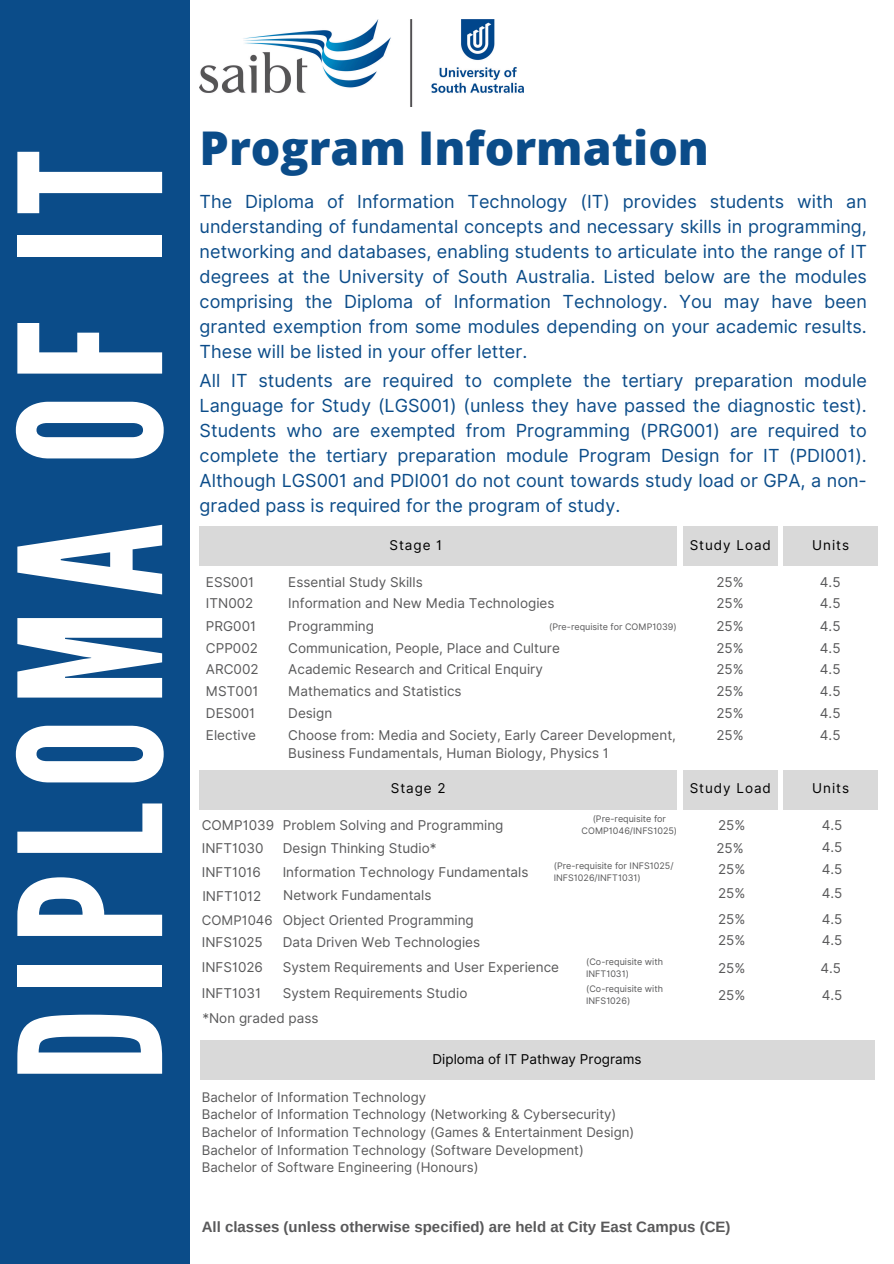
<style>
.page{position:relative;width:894px;height:1264px;background:#fff}
.page>*{position:absolute;margin:0;border:0;box-sizing:border-box;transform-origin:0 0}
.t1{font:196.8px "League Gothic";letter-spacing:.07em;color:#fff}
.t2{font:800 46.5px "Open Sans";color:#0b4c89}
.t3{font:18px/25px "Inter";color:#0b4c89;text-align:justify}
.t4{font:700 15px "Arimo";color:#59595a}
.t5{font:13.5px/18px "Inter";color:#59595a}
.t6{font:13.5px "Inter";letter-spacing:.07em;color:#000}
.t7{font:13.5px "Inter";color:#000}
.t8{font:13.2px "Inter";color:#59595a}
.t9{font:9px/12px "Inter";color:#59595a}
</style>
<div class="page">
<div style="left:0;top:0;width:189px;height:1263px;background:#0b4c89"></div>
<img style="left:199px;top:19px;width:324px;height:88px">
<div style="left:199px;top:526px;width:478px;height:39px;background:#d9d9d9"></div>
<div style="left:683px;top:526px;width:94px;height:39px;background:#d9d9d9"></div>
<div style="left:783px;top:526px;width:94px;height:39px;background:#d9d9d9"></div>
<div style="left:199px;top:770px;width:478px;height:39px;background:#d9d9d9"></div>
<div style="left:683px;top:770px;width:94px;height:39px;background:#d9d9d9"></div>
<div style="left:783px;top:770px;width:94px;height:39px;background:#d9d9d9"></div>
<div style="left:199px;top:1040px;width:675px;height:39px;background:#d9d9d9"></div>
<p class="t1" style="left:-22px;top:1081px;width:931px;rotate:-90deg">DIPLOMA OF IT</p>
<p class="t2" style="left:199px;top:116px;width:511px">Program Information</p>
<h2 class="t3" style="left:199px;top:189px;width:668px">The Diploma of Information Technology (IT) provides students with an understanding of fundamental concepts and necessary skills in programming, networking and databases, enabling students to articulate into the range of IT degrees at the University of South Australia. Listed below are the modules comprising the Diploma of Information Technology. You may have been granted exemption from some modules depending on your academic results.<br>These will be listed in your offer letter.</h2>
<h3 class="t3" style="left:199px;top:368px;width:668px">All IT students are required to complete the tertiary preparation module Language for Study (LGS001) (unless they have passed the diagnostic test).<br>Students who are exempted from Programming (PRG001) are required to complete the tertiary preparation module Program Design for IT (PDI001).<br>Although LGS001 and PDI001 do not count towards study load or GPA, a non&shy;graded pass is required for the program of study.</h3>
<h6 class="t6" style="left:389px;top:536px;width:54px">Stage 1</h6>
<h4 class="t6" style="left:689px;top:536px;width:83px">Study Load</h4>
<h6 class="t6" style="left:812px;top:536px;width:38px">Units</h6>
<h6 class="t5" style="left:206px;top:572px;width:50px">ESS001</h6>
<h6 class="t5" style="left:288px;top:572px;width:136px">Essential Study Skills</h6>
<h4 class="t5" style="left:716px;top:572px;width:29px">25%</h4>
<h6 class="t5" style="left:819px;top:572px;width:22px">4.5</h6>
<h6 class="t5" style="left:206px;top:594px;width:49px">ITN002</h6>
<h6 class="t5" style="left:288px;top:594px;width:268px">Information and New Media Technologies</h6>
<p class="t5" style="left:716px;top:594px;width:29px">25%</p>
<h4 class="t5" style="left:819px;top:594px;width:22px">4.5</h4>
<h6 class="t5" style="left:206px;top:617px;width:52px">PRG001</h6>
<h6 class="t5" style="left:288px;top:617px;width:87px">Programming</h6>
<h6 class="t5" style="left:716px;top:617px;width:29px">25%</h6>
<h4 class="t5" style="left:819px;top:617px;width:22px">4.5</h4>
<h6 class="t5" style="left:206px;top:638px;width:54px">CPP002</h6>
<h6 class="t5" style="left:288px;top:638px;width:273px">Communication, People, Place and Culture</h6>
<h6 class="t5" style="left:716px;top:638px;width:29px">25%</h6>
<h6 class="t5" style="left:819px;top:638px;width:22px">4.5</h6>
<p class="t9" style="left:549px;top:620px;width:129px">(Pre-requisite for COMP1039)</p>
<h6 class="t5" style="left:206px;top:660px;width:54px">ARC002</h6>
<h6 class="t5" style="left:288px;top:660px;width:256px">Academic Research and Critical Enquiry</h6>
<h6 class="t5" style="left:716px;top:660px;width:29px">25%</h6>
<h4 class="t5" style="left:819px;top:660px;width:22px">4.5</h4>
<h6 class="t5" style="left:206px;top:681px;width:54px">MST001</h6>
<h6 class="t5" style="left:288px;top:681px;width:175px">Mathematics and Statistics</h6>
<h6 class="t5" style="left:716px;top:681px;width:29px">25%</h6>
<h4 class="t5" style="left:819px;top:681px;width:22px">4.5</h4>
<h6 class="t5" style="left:206px;top:704px;width:51px">DES001</h6>
<h6 class="t5" style="left:288px;top:704px;width:45px">Design</h6>
<h6 class="t5" style="left:716px;top:704px;width:29px">25%</h6>
<p class="t5" style="left:819px;top:704px;width:22px">4.5</p>
<p class="t5" style="left:206px;top:725px;width:52px">Elective</p>
<p class="t5" style="left:288px;top:725px;width:389px">Choose from: Media and Society, Early Career Development,<br>Business Fundamentals, Human Biology, Physics 1</p>
<p class="t5" style="left:716px;top:725px;width:29px">25%</p>
<h4 class="t5" style="left:819px;top:725px;width:22px">4.5</h4>
<h6 class="t6" style="left:390px;top:780px;width:56px">Stage 2</h6>
<h6 class="t6" style="left:689px;top:780px;width:83px">Study Load</h6>
<h6 class="t6" style="left:812px;top:780px;width:38px">Units</h6>
<h6 class="t5" style="left:718px;top:816px;width:29px">25%</h6>
<h4 class="t5" style="left:821px;top:816px;width:22px">4.5</h4>
<h6 class="t5" style="left:716px;top:839px;width:29px">25%</h6>
<h6 class="t5" style="left:821px;top:838px;width:22px">4.5</h6>
<p class="t9" style="left:581px;top:813px;width:97px;text-align:center">(Pre-requisite for<br>COMP1046/INFS1025)</p>
<h6 class="t5" style="left:283px;top:816px;width:222px">Problem Solving and Programming</h6>
<p class="t5" style="left:283px;top:839px;width:155px">Design Thinking Studio*</p>
<h6 class="t5" style="left:202px;top:816px;width:74px">COMP1039</h6>
<p class="t5" style="left:202px;top:839px;width:63px">INFT1030</p>
<h6 class="t5" style="left:202px;top:863px;width:61px">INFT1016</h6>
<h4 class="t5" style="left:202px;top:886px;width:60px">INFT1012</h4>
<h6 class="t8" style="left:202px;top:911px;width:72px">COMP1046</h6>
<h6 class="t5" style="left:202px;top:933px;width:63px">INFS1025</h6>
<h6 class="t5" style="left:283px;top:863px;width:247px">Information Technology Fundamentals</h6>
<h6 class="t5" style="left:283px;top:885px;width:150px">Network Fundamentals</h6>
<h4 class="t5" style="left:283px;top:910px;width:192px">Object Oriented Programming</h4>
<h6 class="t5" style="left:283px;top:933px;width:199px">Data Driven Web Technologies</h6>
<p class="t9" style="left:553px;top:859px;width:121px">(Pre-requisite for INFS1025/<br>INFS1026/INFT1031)</p>
<h6 class="t5" style="left:718px;top:860px;width:29px">25%</h6>
<h6 class="t5" style="left:821px;top:860px;width:22px">4.5</h6>
<h6 class="t5" style="left:718px;top:884px;width:29px">25%</h6>
<h6 class="t5" style="left:821px;top:884px;width:22px">4.5</h6>
<p class="t5" style="left:718px;top:909px;width:29px">25%</p>
<h6 class="t5" style="left:821px;top:909px;width:22px">4.5</h6>
<h6 class="t5" style="left:718px;top:931px;width:29px">25%</h6>
<h4 class="t5" style="left:821px;top:931px;width:22px">4.5</h4>
<p class="t9" style="left:586px;top:955px;width:78px">(Co-requisite with<br>INFT1031)</p>
<p class="t9" style="left:586px;top:982px;width:78px">(Co-requisite with<br>INFS1026)</p>
<p class="t5" style="left:202px;top:958px;width:63px">INFS1026</p>
<h4 class="t5" style="left:283px;top:958px;width:278px">System Requirements and User Experience</h4>
<h6 class="t5" style="left:202px;top:984px;width:61px">INFT1031</h6>
<h6 class="t5" style="left:283px;top:984px;width:186px">System Requirements Studio</h6>
<h6 class="t5" style="left:718px;top:986px;width:29px">25%</h6>
<p class="t5" style="left:821px;top:986px;width:22px">4.5</p>
<h4 class="t5" style="left:718px;top:959px;width:29px">25%</h4>
<h6 class="t5" style="left:820px;top:959px;width:22px">4.5</h6>
<p class="t5" style="left:202px;top:1009px;width:118px">*Non graded pass</p>
<h5 class="t7" style="left:432px;top:1051px;width:210px">Diploma of IT Pathway Programs</h5>
<h3 class="t8" style="left:202px;top:1088px;width:226px">Bachelor of Information Technology</h3>
<p class="t8" style="left:202px;top:1106px;width:416px">Bachelor of Information Technology (Networking &amp; Cybersecurity)</p>
<h4 class="t8" style="left:202px;top:1124px;width:434px">Bachelor of Information Technology (Games &amp; Entertainment Design)</h4>
<h6 class="t8" style="left:202px;top:1141px;width:383px">Bachelor of Information Technology (Software Development)</h6>
<p class="t8" style="left:202px;top:1159px;width:278px">Bachelor of Software Engineering (Honours)</p>
<h6 class="t4" style="left:202px;top:1218px;width:530px">All classes (unless otherwise specified) are held at City East Campus (CE)</h6>
</div>
